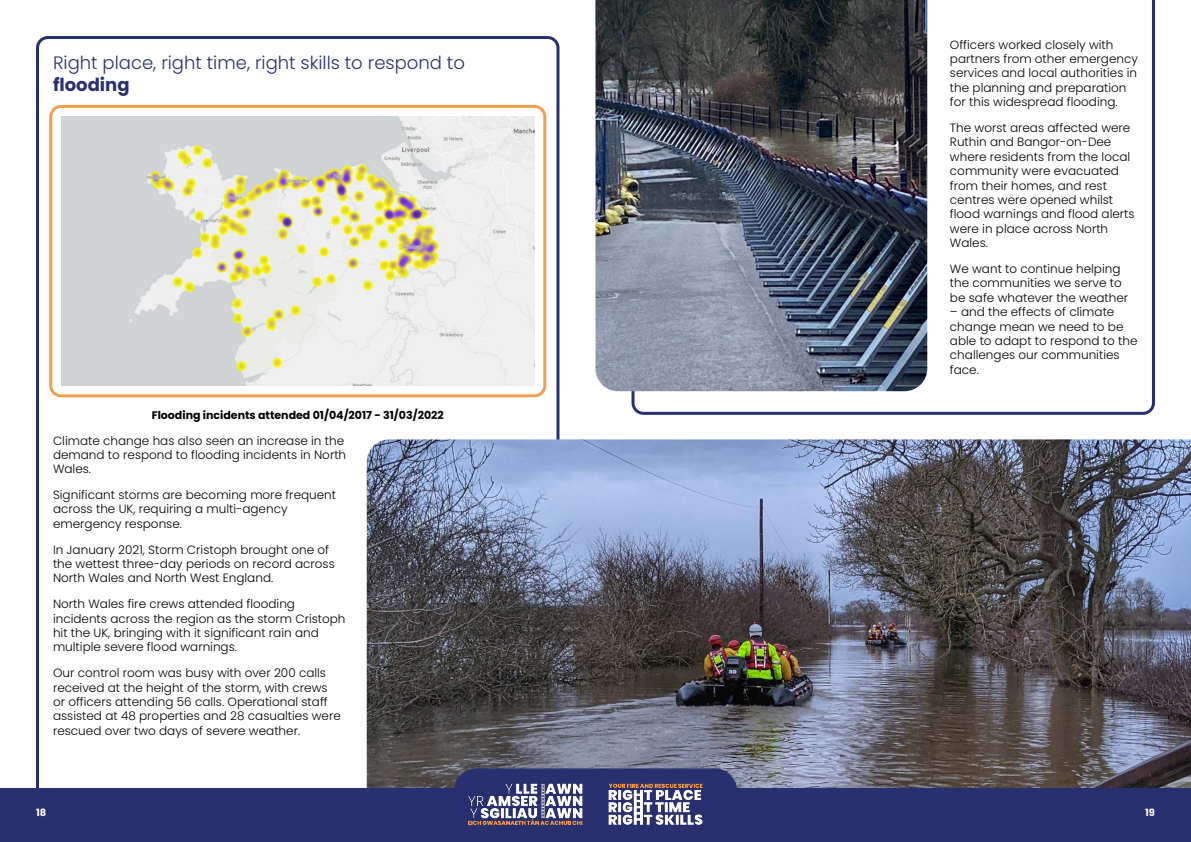
<style>
.page{position:relative;width:1191px;height:842px;background:#fff}
.page>*{position:absolute;margin:0;border:0;box-sizing:border-box;transform-origin:0 0}
.t1{font:300 18px "Poppins";color:#29306f}
.t2{font:700 18px "Poppins";color:#29306f}
.t3{font:300 12px/14.4px "Poppins";color:#000}
.t4{font:700 11px "Poppins";color:#000}
.t5{font:700 10px "Poppins";color:#fff}
</style>
<div class="page">
<img style="left:367px;top:439px;width:824px;height:350px">
<div style="left:0;top:789px;width:609px;height:53px;background:#29306f"></div>
<div style="left:581px;top:789px;width:610px;height:53px;background:#29306f"></div>
<svg style="left:631px;top:0;width:524px;height:415px"></svg>
<img style="left:595px;top:0;width:332px;height:391px">
<svg style="left:454px;top:768px;width:283px;height:21px;background:#2f3570"></svg>
<img style="left:467px;top:782px;width:257px;height:43px">
<img style="left:61px;top:116px;width:473px;height:270px">
<div style="left:49px;top:105px;width:497px;height:292px;border:3px solid #f59e50;border-radius:10px"></div>
<h1 class="t1" style="left:53px;top:52px;width:413px">Right place, right time, right skills to respond to</h1>
<h1 class="t2" style="left:53px;top:74px;width:78px">flooding</h1>
<p class="t4" style="left:152px;top:408px;width:294px">Flooding incidents attended 01/04/2017 - 31/03/2022</p>
<p class="t3" style="left:53px;top:433px;width:295px">Climate change has also seen an increase in the demand to respond to flooding incidents in North<br>Wales.</p>
<p class="t3" style="left:53px;top:488px;width:285px">Significant storms are becoming more frequent across the UK, requiring a multi-agency emergency response.</p>
<p class="t3" style="left:53px;top:542px;width:283px">In January 2021, Storm Cristoph brought one of the wettest three-day periods on record across<br>North Wales and North West England.</p>
<p class="t3" style="left:53px;top:597px;width:294px">North Wales fire crews attended flooding incidents across the region as the storm Cristoph hit the UK, bringing with it significant rain and multiple severe flood warnings.</p>
<p class="t3" style="left:53px;top:666px;width:289px">Our control room was busy with over 200 calls received at the height of the storm, with crews or officers attending 56 calls. Operational staff assisted at 48 properties and 28 casualties were rescued over two days of severe weather.</p>
<p class="t3" style="left:950px;top:37px;width:189px">Officers worked closely with partners from other emergency services and local authorities in the planning and preparation for this widespread flooding.</p>
<p class="t3" style="left:950px;top:121px;width:186px">The worst areas affected were<br>Ruthin and Bangor-on-Dee where residents from the local community were evacuated from their homes, and rest centres were opened whilst flood warnings and flood alerts were in place across North<br>Wales.</p>
<p class="t3" style="left:950px;top:262px;width:180px">We want to continue helping the communities we serve to be safe whatever the weather</p>
<p class="t3" style="left:950px;top:305px;width:189px">– and the effects of climate change mean we need to be able to adapt to respond to the challenges our communities face.</p>
<p class="t5" style="left:36px;top:807px;width:12px">18</p>
<p class="t5" style="left:1145px;top:807px;width:11px">19</p>
</div>
